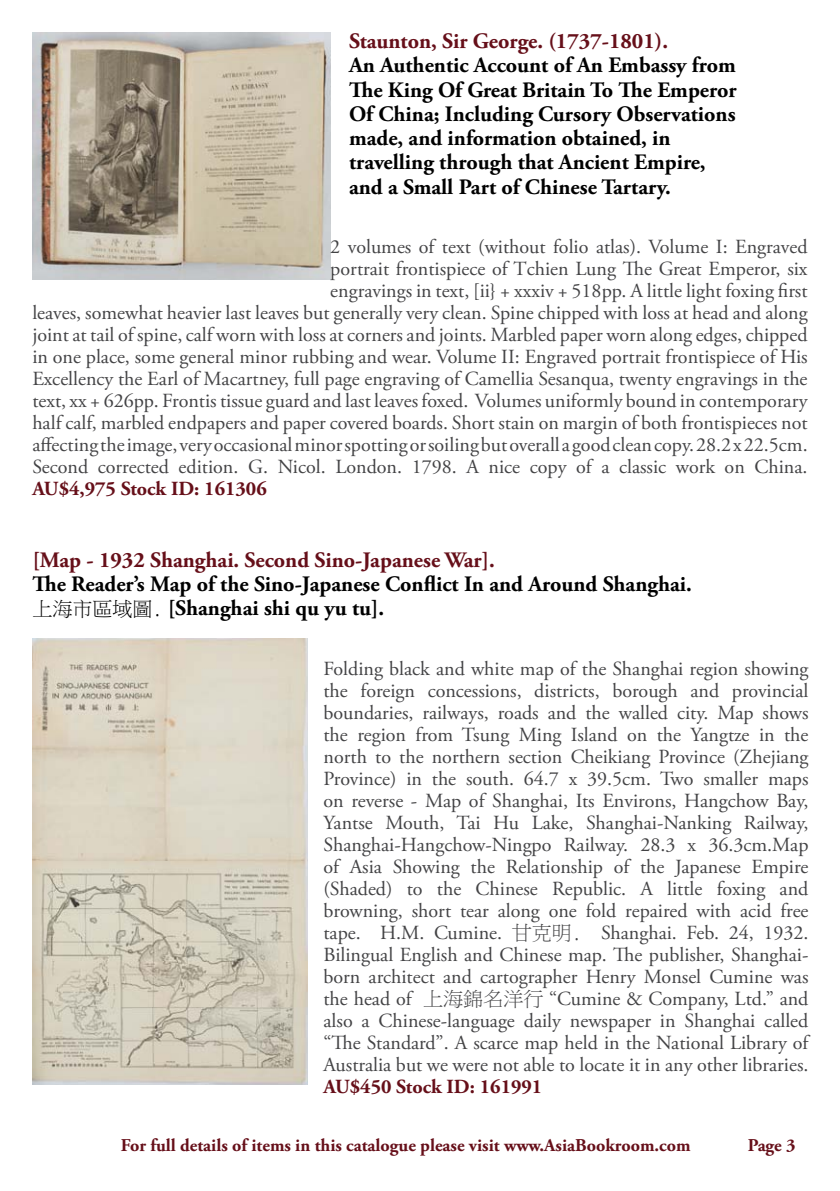
<style>
.page{position:relative;width:840px;height:1191px;background:#fff}
.page>*{position:absolute;margin:0;border:0;box-sizing:border-box;transform-origin:0 0}
.t1{font:700 22px/24.2px "Adobe Garamond Pro";color:#000}
.t2{font:700 22px "Adobe Garamond Pro";color:#660f19}
.t3{font:20px/22px "Adobe Garamond Pro";color:#434345;text-align:right}
.t4{font:700 20px "Adobe Garamond Pro";color:#660f19}
.t5{font:700 18px "Adobe Garamond Pro";color:#660f19}
.s1{font-family:"Ming Li U";font-weight:400;font-size:20px}
.s2{font-family:"Ming Li U"}
</style>
<div class="page">
<img style="left:32px;top:32px;width:298px;height:248px">
<img style="left:32px;top:638px;width:275px;height:446px">
<p class="t2" style="left:349px;top:28px;width:320px">Staunton, Sir George. (1737-1801).</p>
<p class="t1" style="left:349px;top:54px;width:389px">An Authentic Account of An Embassy from The King Of Great Britain To The Emperor Of China; Including Cursory Observations made, and information obtained, in travelling through that Ancient Empire, and a Small Part of Chinese Tartary.</p>
<p class="t3" style="left:32px;top:236px;width:776px">2 volumes of text (without folio atlas). Volume I: Engraved<br>portrait frontispiece of Tchien Lung The Great Emperor, six<br>engravings in text, [ii} + xxxiv + 518pp. A little light foxing first<br>leaves, somewhat heavier last leaves but generally very clean. Spine chipped with loss at head and along joint at tail of spine, calf worn with loss at corners and joints. Marbled paper worn along edges, chipped in one place, some general minor rubbing and wear. Volume II: Engraved portrait frontispiece of His Excellency the Earl of Macartney, full page engraving of Camellia Sesanqua, twenty engravings in the text, xx + 626pp. Frontis tissue guard and last leaves foxed. Volumes uniformly bound in contemporary half calf, marbled endpapers and paper covered boards. Short stain on margin of both frontispieces not affecting the image, very occasional minor spotting or soiling but overall a good clean copy. 28.2 x 22.5cm.<br>Second corrected edition. G. Nicol. London. 1798. A nice copy of a classic work on China.</p>
<p class="t4" style="left:32px;top:477px;width:236px">AU$4,975 Stock ID: 161306</p>
<p class="t2" style="left:32px;top:547px;width:464px">[Map - 1932 Shanghai. Second Sino-Japanese War].</p>
<p class="t1" style="left:32px;top:572px;width:660px">The Reader’s Map of the Sino-Japanese Conflict In and Around Shanghai.<span class="s1">上海市區域圖.</span> [Shanghai shi qu yu tu].</p>
<p class="t3" style="left:323px;top:658px;width:486px;text-align:justify">Folding black and white map of the Shanghai region showing the foreign concessions, districts, borough and provincial boundaries, railways, roads and the walled city. Map shows the region from Tsung Ming Island on the Yangtze in the north to the northern section Cheikiang Province (Zhejiang Province) in the south. 64.7 x 39.5cm. Two smaller maps on reverse - Map of Shanghai, Its Environs, Hangchow Bay, Yantse Mouth, Tai Hu Lake, Shanghai-Nanking Railway, Shanghai-Hangchow-Ningpo Railway. 28.3 x 36.3cm.Map of Asia Showing the Relationship of the Japanese Empire (Shaded) to the Chinese Republic. A little foxing and browning, short tear along one fold repaired with acid free tape. H.M. Cumine. <span class="s2">甘克明.</span> Shanghai. Feb. 24, 1932.<br>Bilingual English and Chinese map. The publisher, Shanghai&shy;born architect and cartographer Henry Monsel Cumine was the head of <span class="s2">上海錦名洋行</span> “Cumine &amp; Company, Ltd.” and also a Chinese-language daily newspaper in Shanghai called “The Standard”. A scarce map held in the National Library of Australia but we were not able to locate it in any other libraries.</p>
<p class="t4" style="left:323px;top:1075px;width:220px">AU$450 Stock ID: 161991</p>
<p class="t5" style="left:121px;top:1135px;width:571px">For full details of items in this catalogue please visit www.AsiaBookroom.com</p>
<p class="t5" style="left:747px;top:1134px;width:49px">Page 3</p>
</div>
